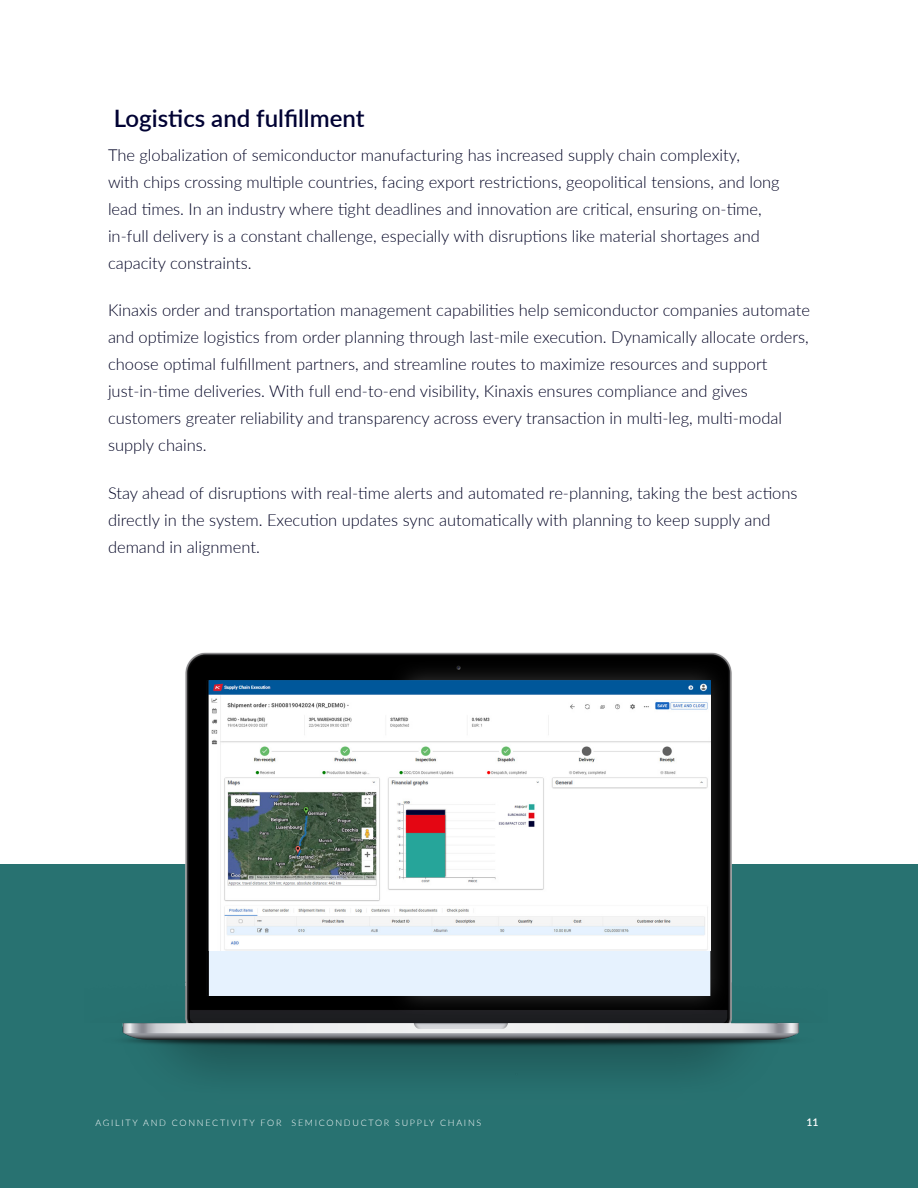
<style>
.page{position:relative;width:918px;height:1188px;background:#fff}
.page>*{position:absolute;margin:0;border:0;box-sizing:border-box;transform-origin:0 0}
.t1{font:600 24px "Lato";color:#010233}
.Body_text{font:300 16.5px/27px "Lato";color:#010223}
.t2{font:600 10.5px "Lato";color:#fff}
.t3{font:300 9px "Lato";letter-spacing:.19em;color:#fff}
</style>
<div class="page">
<div style="left:0;top:864px;width:918px;height:324px;background:#287271"></div>
<img style="left:122px;top:652px;width:677px;height:423px">
<img style="left:208px;top:681px;width:502px;height:269px">
<h3 class="t1" style="left:114px;top:101px;width:252px">Logistics and fulfillment</h3>
<p class="Body_text" style="left:108px;top:141px;width:673px">The globalization of semiconductor manufacturing has increased supply chain complexity,<br>with chips crossing multiple countries, facing export restrictions, geopolitical tensions, and long lead times. In an industry where tight deadlines and innovation are critical, ensuring on-time, in-full delivery is a constant challenge, especially with disruptions like material shortages and capacity constraints.</p>
<p class="Body_text" style="left:108px;top:296px;width:703px">Kinaxis order and transportation management capabilities help semiconductor companies automate and optimize logistics from order planning through last-mile execution. Dynamically allocate orders, choose optimal fulfillment partners, and streamline routes to maximize resources and support just-in-time deliveries. With full end-to-end visibility, Kinaxis ensures compliance and gives customers greater reliability and transparency across every transaction in multi-leg, multi-modal supply chains.</p>
<p class="Body_text" style="left:108px;top:479px;width:691px">Stay ahead of disruptions with real-time alerts and automated re-planning, taking the best actions directly in the system. Execution updates sync automatically with planning to keep supply and demand in alignment.</p>
<p class="t3" style="left:95px;top:1117px;width:387px">AGILITY AND CONNECTIVITY FOR SEMICONDUCTOR SUPPLY CHAINS</p>
<p class="t2" style="left:807px;top:1115px;width:14px">11</p>
</div>
